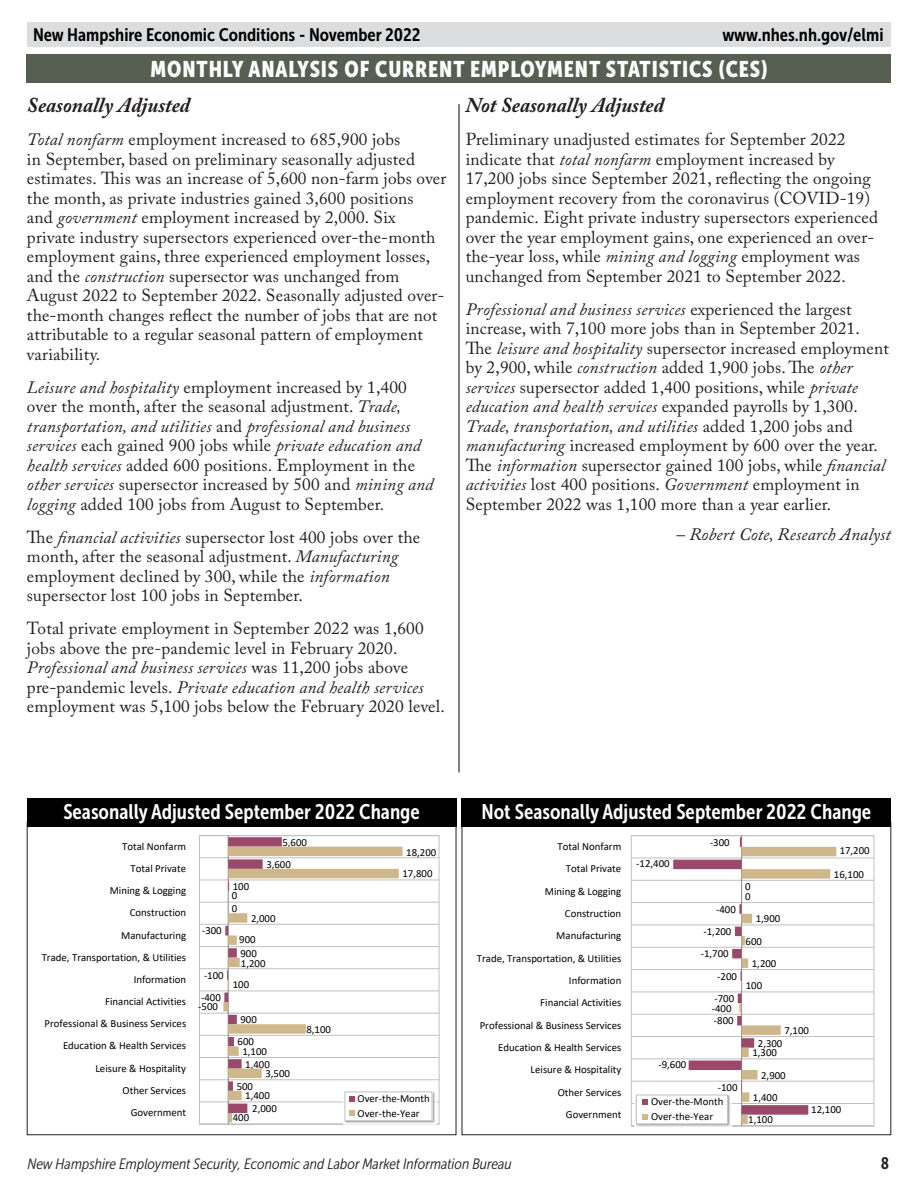
<style>
.page{position:relative;width:918px;height:1188px;background:#fff}
.page>*{position:absolute;margin:0;border:0;box-sizing:border-box;transform-origin:0 0}
.t1{font:22.5px "Museo Sans Cond 900";letter-spacing:.04em;color:#fff}
.t2{font:21px "Museo Sans Cond 700";color:#fff}
.subhead{font:italic 700 21px "Adobe Caslon Pro";color:#231f20}
.t3{font:18px "Museo Sans Cond 700";color:#000}
.monthly_analysis{font:italic 17.4px "Adobe Caslon Pro";letter-spacing:.01em;color:#231f20}
._1st_para_after_subh{font:17.25px/19.5px "Adobe Caslon Pro";letter-spacing:.01em;color:#231f20}
.t4{font:16.5px "Museo Sans Cond 700";color:#231f20}
.t5{font:italic 15px "Museo Sans Cond 300";color:#231f20}
.t6{font:10.8px/22.2px "Calibri";color:#000}
.s1{font-style:italic}
</style>
<div class="page">
<div style="left:27px;top:22px;width:864px;height:24px;background:#dcdddf"></div>
<div style="left:27px;top:54px;width:864px;height:28px;background:#575f53"></div>
<hr style="left:631px;top:835px;width:243px;height:1px;background:#c0c0c0">
<svg style="left:631px;top:836px;width:243px;height:290px"></svg>
<hr style="left:741px;top:836px;width:1px;height:290px;background:#868686">
<img style="left:838px;top:843px;width:34px;height:15px">
<img style="left:635px;top:1094px;width:97px;height:33px">
<div style="left:636px;top:1095px;width:92px;height:29px;background:#fff"></div>
<div style="left:636px;top:1095px;width:92px;height:29px;border:1px solid #c0c0c0"></div>
<svg style="left:673px;top:837px;width:163px;height:287px"></svg>
<svg style="left:642px;top:1099px;width:6px;height:6px"></svg>
<svg style="left:642px;top:1114px;width:6px;height:6px"></svg>
<svg style="left:199px;top:835px;width:240px;height:289px"></svg>
<hr style="left:228px;top:836px;width:1px;height:288px;background:#868686">
<img style="left:343px;top:1090px;width:93px;height:35px">
<div style="left:345px;top:1092px;width:87px;height:29px;background:#fff"></div>
<div style="left:345px;top:1092px;width:87px;height:29px;border:1px solid #c0c0c0"></div>
<svg style="left:224px;top:837px;width:58px;height:10px"></svg>
<svg style="left:223px;top:847px;width:180px;height:275px"></svg>
<svg style="left:349px;top:1096px;width:6px;height:6px"></svg>
<svg style="left:349px;top:1111px;width:6px;height:5px"></svg>
<div style="left:27px;top:798px;width:429px;height:28px;background:#000"></div>
<div style="left:462px;top:798px;width:429px;height:28px;background:#000"></div>
<hr style="left:459px;top:104px;width:1px;height:668px;background:#000">
<p class="t3" style="left:33px;top:24px;width:389px">New Hampshire Economic Conditions - November 2022</p>
<p class="t3" style="left:722px;top:24px;width:163px">www.nhes.nh.gov/elmi</p>
<p class="t1" style="left:150px;top:56px;width:619px">MONTHLY ANALYSIS OF CURRENT EMPLOYMENT STATISTICS (CES)</p>
<p class="subhead" style="left:27px;top:93px;width:165px">Seasonally Adjusted</p>
<p class="_1st_para_after_subh" style="left:27px;top:130px;width:421px"><span class="s1">Total nonfarm</span> employment increased to 685,900 jobs<br>in September, based on preliminary seasonally adjusted estimates. This was an increase of 5,600 non-farm jobs over the month, as private industries gained 3,600 positions<br>and <span class="s1">government</span> employment increased by 2,000. Six private industry supersectors experienced over-the-month employment gains, three experienced employment losses, and the <span class="s1">construction</span> supersector was unchanged from August 2022 to September 2022. Seasonally adjusted over&shy;the-month changes reflect the number of jobs that are not attributable to a regular seasonal pattern of employment variability.</p>
<p class="_1st_para_after_subh" style="left:27px;top:377px;width:408px"><span class="s1">Leisure and hospitality</span> employment increased by 1,400 over the month, after the seasonal adjustment. <span class="s1">Trade, transportation, and utilities</span> and <span class="s1">professional and business services</span> each gained 900 jobs while <span class="s1">private education and health services</span> added 600 positions. Employment in the <span class="s1">other services</span> supersector increased by 500 and <span class="s1">mining and logging</span> added 100 jobs from August to September.</p>
<p class="_1st_para_after_subh" style="left:27px;top:527px;width:395px">The <span class="s1">financial activities</span> supersector lost 400 jobs over the month, after the seasonal adjustment. <span class="s1">Manufacturing </span>employment declined by 300, while the <span class="s1">information </span>supersector lost 100 jobs in September.</p>
<p class="_1st_para_after_subh" style="left:27px;top:619px;width:419px">Total private employment in September 2022 was 1,600 jobs above the pre-pandemic level in February 2020.<br><span class="s1">Professional and business services</span> was 11,200 jobs above pre-pandemic levels. <span class="s1">Private education and health services </span>employment was 5,100 jobs below the February 2020 level.</p>
<p class="subhead" style="left:466px;top:93px;width:200px">Not Seasonally Adjusted</p>
<p class="_1st_para_after_subh" style="left:466px;top:130px;width:414px">Preliminary unadjusted estimates for September 2022 indicate that <span class="s1">total nonfarm</span> employment increased by 17,200 jobs since September 2021, reflecting the ongoing employment recovery from the coronavirus (COVID-19) pandemic. Eight private industry supersectors experienced over the year employment gains, one experienced an over&shy;the-year loss, while <span class="s1">mining and logging</span> employment was unchanged from September 2021 to September 2022.</p>
<p class="_1st_para_after_subh" style="left:466px;top:299px;width:425px"><span class="s1">Professional and business services</span> experienced the largest increase, with 7,100 more jobs than in September 2021.<br>The <span class="s1">leisure and hospitality</span> supersector increased employment by 2,900, while <span class="s1">construction</span> added 1,900 jobs. The <span class="s1">other services</span> supersector added 1,400 positions, while <span class="s1">private education and health services</span> expanded payrolls by 1,300.<br><span class="s1">Trade, transportation, and utilities</span> added 1,200 jobs and <span class="s1">manufacturing</span> increased employment by 600 over the year.<br>The <span class="s1">information</span> supersector gained 100 jobs, while <span class="s1">financial activities</span> lost 400 positions. <span class="s1">Government</span> employment in September 2022 was 1,100 more than a year earlier.</p>
<p class="monthly_analysis" style="left:676px;top:524px;width:216px">– Robert Cote, Research Analyst</p>
<p class="t2" style="left:63px;top:800px;width:358px">Seasonally Adjusted September 2022 Change</p>
<p class="t2" style="left:481px;top:800px;width:391px">Not Seasonally Adjusted September 2022 Change</p>
<p class="t6" style="left:42px;top:835px;width:146px;text-align:right">Total Nonfarm<br>Total Private<br>Mining &amp; Logging<br>Construction<br>Manufacturing<br>Trade, Transportation, &amp; Utilities<br>Information<br>Financial Activities<br>Professional &amp; Business Services<br>Education &amp; Health Services<br>Leisure &amp; Hospitality<br>Other Services<br>Government</p>
<p class="t6" style="left:202px;top:919px;width:21px">-300</p>
<p class="t6" style="left:201px;top:964px;width:24px">-100 -400</p>
<p class="t6" style="left:198px;top:996px;width:21px">-500</p>
<p class="t6" style="left:232px;top:875px;width:19px">100<br>0</p>
<p class="t6" style="left:232px;top:884px;width:7px">0</p>
<p class="t6" style="left:266px;top:831px;width:42px;text-indent:16px">5,600<br>3,600</p>
<p class="t6" style="left:239px;top:907px;width:38px;line-height:21.6px;text-indent:12px">2,000<br>900</p>
<p class="t6" style="left:233px;top:952px;width:34px;line-height:21.6px;text-indent:8px">1,200<br>100</p>
<p class="t6" style="left:241px;top:942px;width:18px">900</p>
<p class="t6" style="left:241px;top:1008px;width:18px">900</p>
<p class="t6" style="left:238px;top:1030px;width:18px">600</p>
<p class="t6" style="left:245px;top:1053px;width:26px">1,400</p>
<p class="t6" style="left:237px;top:1075px;width:18px">500</p>
<p class="t6" style="left:252px;top:1097px;width:26px">2,000</p>
<p class="t6" style="left:242px;top:1040px;width:26px">1,100</p>
<p class="t6" style="left:265px;top:1062px;width:26px">3,500</p>
<p class="t6" style="left:245px;top:1084px;width:26px">1,400</p>
<p class="t6" style="left:233px;top:1106px;width:18px">400</p>
<p class="t6" style="left:306px;top:1018px;width:26px">8,100</p>
<p class="t6" style="left:402px;top:841px;width:35px;line-height:21.6px;text-align:center">18,200<br>17,800</p>
<p class="t6" style="left:358px;top:1091px;width:74px;line-height:14.4px">Over-the-Month<br>Over-the-Year</p>
<p class="t6" style="left:477px;top:835px;width:146px;text-align:right">Total Nonfarm<br>Total Private<br>Mining &amp; Logging<br>Construction<br>Manufacturing<br>Trade, Transportation, &amp; Utilities<br>Information<br>Financial Activities<br>Professional &amp; Business Services<br>Education &amp; Health Services<br>Leisure &amp; Hospitality<br>Other Services<br>Government</p>
<p class="t6" style="left:636px;top:853px;width:35px">-12,400</p>
<p class="t6" style="left:658px;top:1053px;width:29px">-9,600</p>
<p class="t6" style="left:710px;top:831px;width:21px">-300</p>
<p class="t6" style="left:716px;top:898px;width:21px">-400</p>
<p class="t6" style="left:704px;top:920px;width:29px">-1,200</p>
<p class="t6" style="left:701px;top:942px;width:29px">-1,700</p>
<p class="t6" style="left:717px;top:965px;width:21px">-200</p>
<p class="t6" style="left:714px;top:987px;width:21px">-700</p>
<p class="t6" style="left:714px;top:1009px;width:21px">-800</p>
<p class="t6" style="left:712px;top:997px;width:21px">-400</p>
<p class="t6" style="left:718px;top:1076px;width:21px">-100</p>
<p class="t6" style="left:651px;top:1094px;width:74px;line-height:14.4px">Over-the-Month<br>Over-the-Year</p>
<p class="t6" style="left:745px;top:876px;width:7px">0</p>
<p class="t6" style="left:745px;top:885px;width:7px">0</p>
<p class="t6" style="left:756px;top:907px;width:26px">1,900</p>
<p class="t6" style="left:746px;top:930px;width:18px">600</p>
<p class="t6" style="left:752px;top:952px;width:26px">1,200</p>
<p class="t6" style="left:746px;top:974px;width:18px">100</p>
<p class="t6" style="left:784px;top:1019px;width:26px">7,100</p>
<p class="t6" style="left:834px;top:839px;width:37px;line-height:23.2px;text-align:center">17,200<br>16,100</p>
<p class="t6" style="left:758px;top:1032px;width:26px">2,300</p>
<p class="t6" style="left:752px;top:1041px;width:26px">1,300</p>
<p class="t6" style="left:761px;top:1064px;width:26px">2,900</p>
<p class="t6" style="left:753px;top:1086px;width:26px">1,400</p>
<p class="t6" style="left:748px;top:1108px;width:26px">1,100</p>
<p class="t6" style="left:811px;top:1098px;width:32px">12,100</p>
<p class="t5" style="left:27px;top:1156px;width:486px">New Hampshire Employment Security, Economic and Labor Market Information Bureau</p>
<p class="t4" style="left:881px;top:1154px;width:10px">8</p>
</div>
